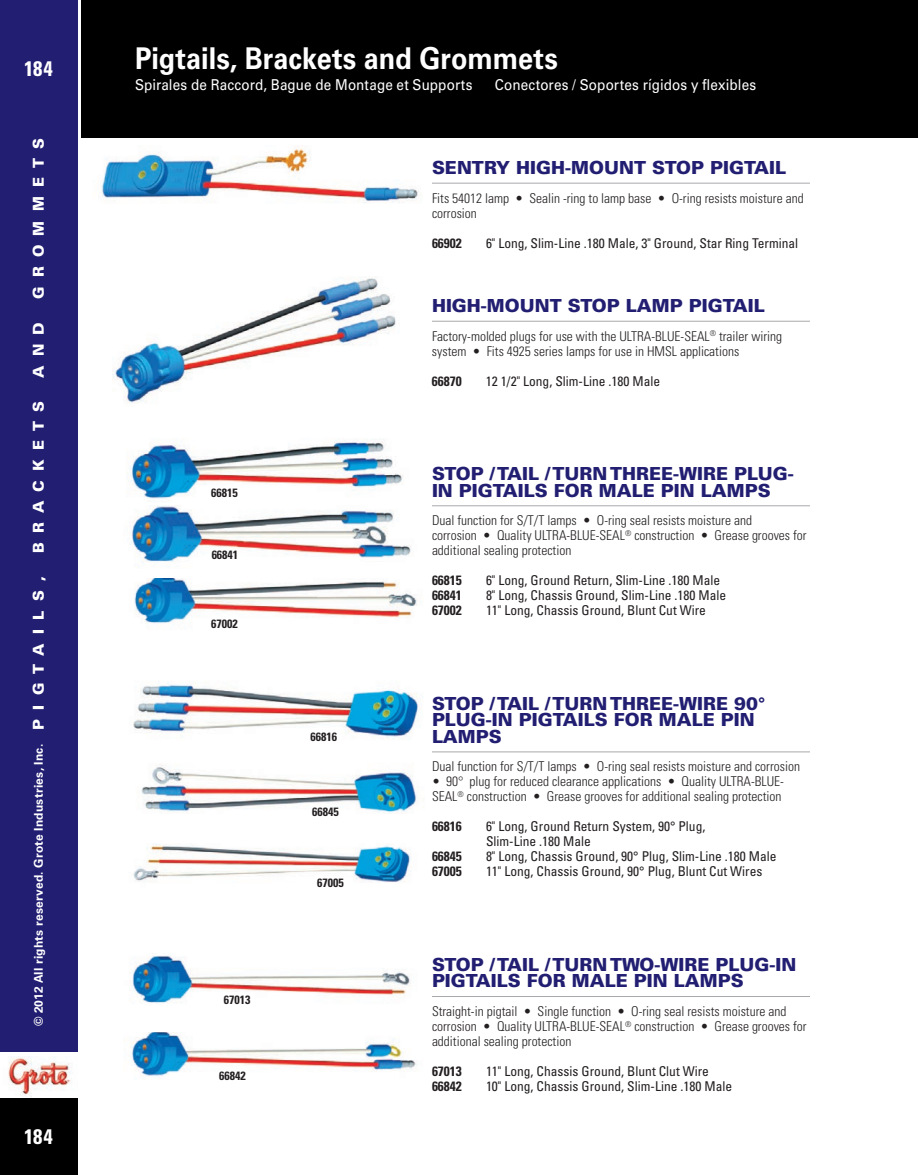
<style>
.page{position:relative;width:918px;height:1175px;background:#fff}
.page>*{position:absolute;margin:0;border:0;box-sizing:border-box;transform-origin:0 0}
.t1{font:700 30px "Univers LT Std";color:#fff;scale:.9 1}
.t2{font:700 condensed 21px "Univers LT Std";letter-spacing:.01em;color:#fff}
.t3{font:900 18px/16.5px "Univers LT Std";color:#221e72}
.t4{font:15px "Univers LT Std";letter-spacing:.01em;color:#fff;scale:.9 1}
.t5{font:900 15px "Univers LT Std";letter-spacing:.615em;color:#fff}
.t6{font:300 condensed 13.5px/15px "Univers LT Std";color:#231f20}
.t7{font:condensed 13.5px/15px "Univers LT Std";color:#231f20}
.t8{font:700 condensed 13.5px "Univers LT Std";color:#231f20}
.t9{font:700 12px "Univers LT Std";letter-spacing:.02em;color:#fff}
.t10{font:700 condensed 12px "Univers LT Std";color:#231f20}
</style>
<div class="page">
<div style="left:0;top:0;width:78px;height:1174px;background:#221e72"></div>
<div style="left:81px;top:0;width:837px;height:138px;background:#000001"></div>
<div style="left:0;top:1098px;width:78px;height:76px;background:#000001"></div>
<div style="left:0;top:1052px;width:78px;height:46px;background:#fff"></div>
<img style="left:8px;top:1056px;width:63px;height:41px">
<img style="left:127px;top:439px;width:276px;height:60px">
<img style="left:130px;top:505px;width:281px;height:63px">
<img style="left:134px;top:578px;width:283px;height:46px">
<img style="left:133px;top:682px;width:286px;height:58px">
<img style="left:141px;top:764px;width:283px;height:49px">
<img style="left:133px;top:844px;width:278px;height:38px">
<img style="left:132px;top:956px;width:279px;height:47px">
<img style="left:131px;top:1032px;width:286px;height:45px">
<hr style="left:432px;top:183px;width:378px;height:1px;background:#a8a9ad">
<hr style="left:432px;top:321px;width:378px;height:1px;background:#a8a9ad">
<hr style="left:432px;top:505px;width:378px;height:1px;background:#a8a9ad">
<hr style="left:432px;top:751px;width:378px;height:1px;background:#a8a9ad">
<hr style="left:432px;top:996px;width:378px;height:1px;background:#a8a9ad">
<img style="left:102px;top:147px;width:316px;height:56px">
<img style="left:112px;top:278px;width:284px;height:125px">
<h2 class="t2" style="left:24px;top:56px;width:30px">184</h2>
<p class="t5" style="left:29px;top:299px;width:163px;rotate:-90deg">GROMMETS</p>
<p class="t5" style="left:29px;top:378px;width:57px;rotate:-90deg">AND</p>
<p class="t5" style="left:29px;top:553px;width:154px;rotate:-90deg">BRACKETS</p>
<p class="t5" style="left:29px;top:729px;width:155px;rotate:-90deg">PIGTAILS,</p>
<p class="t9" style="left:31px;top:1026px;width:284px;rotate:-90deg">© 2012 All rights reserved. Grote Industries, Inc.</p>
<h2 class="t2" style="left:24px;top:1123px;width:30px">184</h2>
<h1 class="t1" style="left:135px;top:41px;width:471px">Pigtails, Brackets and Grommets</h1>
<p class="t4" style="left:135px;top:76px;width:376px">Spirales de Raccord, Bague de Montage et Supports</p>
<p class="t4" style="left:495px;top:76px;width:292px">Conectores / Soportes rígidos y flexibles</p>
<h3 class="t3" style="left:432px;top:159px;width:354px">SENTRY HIGH-MOUNT STOP PIGTAIL</h3>
<p class="t6" style="left:432px;top:190px;width:373px">Fits 54012 lamp • Sealin -ring to lamp base • O-ring resists moisture and corrosion</p>
<p class="t8" style="left:432px;top:234px;width:31px">66902</p>
<p class="t7" style="left:486px;top:235px;width:314px">6" Long, Slim-Line .180 Male, 3" Ground, Star Ring Terminal</p>
<p class="t10" style="left:211px;top:485px;width:28px">66815</p>
<p class="t10" style="left:212px;top:547px;width:28px">66841</p>
<p class="t10" style="left:211px;top:616px;width:28px">67002</p>
<p class="t10" style="left:224px;top:992px;width:28px">67013</p>
<p class="t10" style="left:219px;top:1068px;width:28px">66842</p>
<p class="t10" style="left:310px;top:729px;width:28px">66816</p>
<p class="t10" style="left:312px;top:804px;width:28px">66845</p>
<p class="t10" style="left:317px;top:875px;width:28px">67005</p>
<h3 class="t3" style="left:432px;top:297px;width:333px">HIGH-MOUNT STOP LAMP PIGTAIL</h3>
<p class="t6" style="left:432px;top:328px;width:352px">Factory-molded plugs for use with the ULTRA-BLUE-SEAL<sup>®</sup> trailer wiring system • Fits 4925 series lamps for use in HMSL applications</p>
<p class="t8" style="left:432px;top:372px;width:31px">66870</p>
<p class="t7" style="left:486px;top:373px;width:176px">12 1/2" Long, Slim-Line .180 Male</p>
<h3 class="t3" style="left:432px;top:465px;width:363px">STOP / TAIL / TURN THREE-WIRE PLUG-<br>IN PIGTAILS FOR MALE PIN LAMPS</h3>
<p class="t6" style="left:432px;top:513px;width:376px">Dual function for S/T/T lamps • O-ring seal resists moisture and<br>corrosion • Quality ULTRA-BLUE-SEAL<sup>®</sup> construction • Grease grooves for additional sealing protection</p>
<p class="t8" style="left:432px;top:572px;width:31px">66815</p>
<p class="t7" style="left:486px;top:573px;width:236px">6" Long, Ground Return, Slim-Line .180 Male</p>
<p class="t8" style="left:432px;top:587px;width:31px">66841</p>
<p class="t7" style="left:486px;top:588px;width:242px">8" Long, Chassis Ground, Slim-Line .180 Male</p>
<p class="t8" style="left:432px;top:602px;width:31px">67002</p>
<p class="t7" style="left:486px;top:603px;width:222px">11" Long, Chassis Ground, Blunt Cut Wire</p>
<h3 class="t3" style="left:432px;top:695px;width:335px">STOP / TAIL / TURN THREE-WIRE 90°<br>PLUG-IN PIGTAILS FOR MALE PIN<br>LAMPS</h3>
<p class="t6" style="left:432px;top:759px;width:370px">Dual function for S/T/T lamps • O-ring seal resists moisture and corrosion</p>
<p class="t6" style="left:432px;top:774px;width:354px">• 90° plug for reduced clearance applications • Quality ULTRA-BLUE-<br>SEAL<sup>®</sup> construction • Grease grooves for additional sealing protection</p>
<p class="t8" style="left:432px;top:818px;width:31px">66816</p>
<p class="t7" style="left:486px;top:819px;width:221px">6" Long, Ground Return System, 90° Plug,<br>Slim-Line .180 Male</p>
<p class="t8" style="left:432px;top:848px;width:31px">66845</p>
<p class="t7" style="left:486px;top:849px;width:292px">8" Long, Chassis Ground, 90° Plug, Slim-Line .180 Male</p>
<p class="t8" style="left:432px;top:863px;width:31px">67005</p>
<p class="t7" style="left:486px;top:864px;width:278px">11" Long, Chassis Ground, 90° Plug, Blunt Cut Wires</p>
<h3 class="t3" style="left:432px;top:956px;width:366px">STOP / TAIL / TURN TWO-WIRE PLUG-IN<br>PIGTAILS FOR MALE PIN LAMPS</h3>
<p class="t6" style="left:432px;top:1003px;width:376px">Straight-in pigtail • Single function • O-ring seal resists moisture and corrosion • Quality ULTRA-BLUE-SEAL<sup>®</sup> construction • Grease grooves for additional sealing protection</p>
<p class="t8" style="left:432px;top:1062px;width:31px">67013</p>
<p class="t7" style="left:486px;top:1063px;width:225px">11" Long, Chassis Ground, Blunt Clut Wire</p>
<p class="t8" style="left:432px;top:1077px;width:31px">66842</p>
<p class="t7" style="left:486px;top:1078px;width:248px">10" Long, Chassis Ground, Slim-Line .180 Male</p>
</div>
